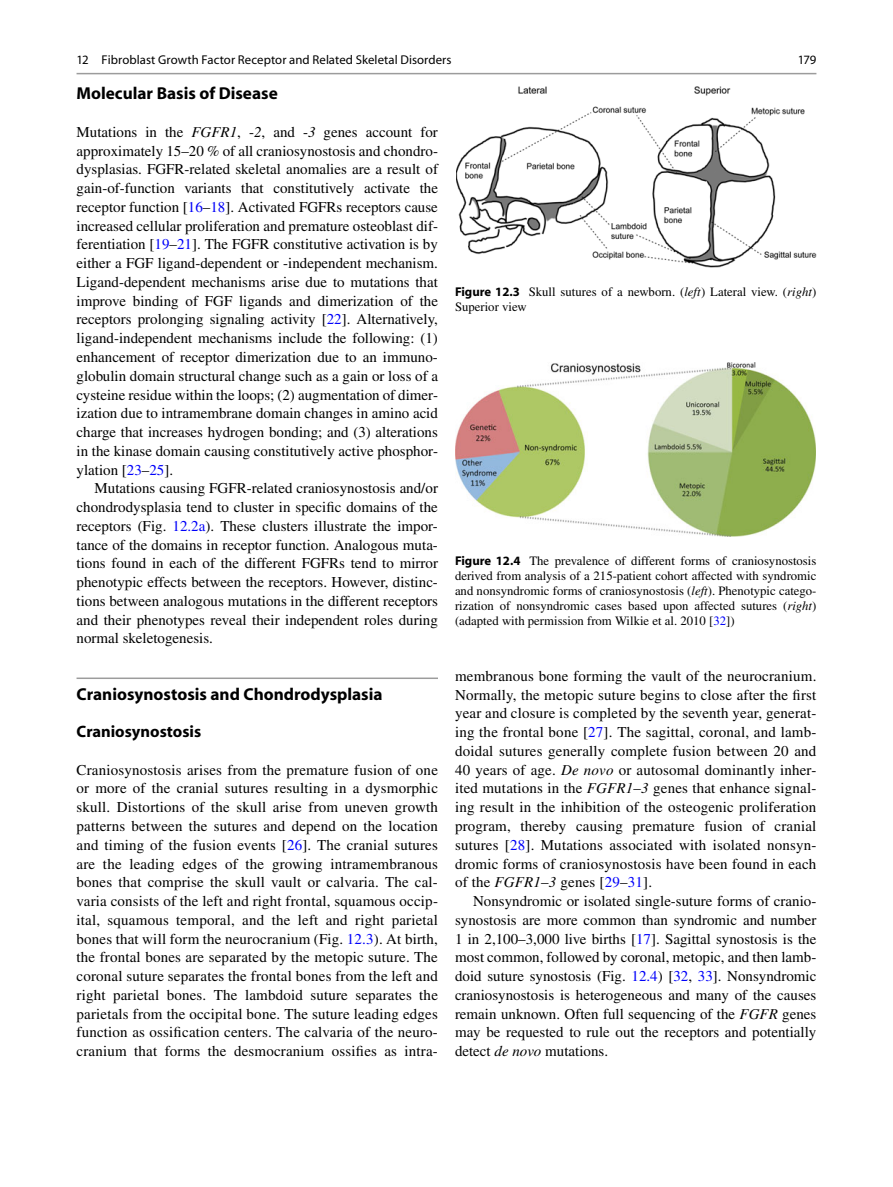
<style>
.page{position:relative;width:893px;height:1187px;background:#fff}
.page>*{position:absolute;margin:0;border:0;box-sizing:border-box;transform-origin:0 0}
.t1{font:700 17.25px "Nkptcm Myriad";color:#000}
.t2{font:700 16.5px "Nkptcm Myriad";color:#000}
.t3{font:15px/18.8px "Hggnyh Times";color:#000;text-align:justify}
.t4{font:12.75px/15px "Hggnyh Times";color:#000}
.t5{font:12.75px "Fqqffg Myriad";letter-spacing:.005em;color:#000}
.s1{font-family:"Xffmys Times";font-style:italic}
.s2{color:#0000fa}
.s3{font-family:"Nkptcm Myriad";font-weight:700}
</style>
<div class="page">
<hr style="left:77px;top:677px;width:361px;height:2px;background:#9c9c9c">
<img style="left:456px;top:87px;width:360px;height:181px">
<img style="left:456px;top:362px;width:360px;height:174px">
<hr style="left:77px;top:73px;width:739px;height:1px;background:#9c9c9c">
<p class="t5" style="left:77px;top:55px;width:377px">12 Fibroblast Growth Factor Receptor and Related Skeletal Disorders</p>
<p class="t5" style="left:798px;top:55px;width:20px">179</p>
<p class="t1" style="left:77px;top:87px;width:203px">Molecular Basis of Disease</p>
<p class="t3" style="left:77px;top:124px;width:363px">Mutations in the <span class="s1">FGFR1</span> , - <span class="s1">2</span> , and - <span class="s1">3</span> genes account for approximately 15–20 % of all craniosynostosis and chondro&shy;dysplasias. FGFR-related skeletal anomalies are a result of gain-of-function variants that constitutively activate the receptor function [ <span class="s2">16</span> – <span class="s2">18</span> ]. Activated FGFRs receptors cause increased cellular proliferation and premature osteoblast dif&shy;ferentiation [ <span class="s2">19</span> – <span class="s2">21</span> ]. The FGFR constitutive activation is by either a FGF ligand-dependent or -independent mechanism.<br>Ligand-dependent mechanisms arise due to mutations that improve binding of FGF ligands and dimerization of the receptors prolonging signaling activity [ <span class="s2">22</span> ]. Alternatively, ligand-independent mechanisms include the following: (1) enhancement of receptor dimerization due to an immuno&shy;globulin domain structural change such as a gain or loss of a cysteine residue within the loops; (2) augmentation of dimer&shy;ization due to intramembrane domain changes in amino acid charge that increases hydrogen bonding; and (3) alterations in the kinase domain causing constitutively active phosphor&shy;ylation [ <span class="s2">23</span> – <span class="s2">25</span> ].</p>
<p class="t3" style="left:77px;top:480px;width:363px;text-indent:18px">Mutations causing FGFR-related craniosynostosis and/or chondrodysplasia tend to cluster in specific domains of the receptors (Fig. <span class="s2">12.2a</span> ). These clusters illustrate the impor&shy;tance of the domains in receptor function. Analogous muta&shy;tions found in each of the different FGFRs tend to mirror phenotypic effects between the receptors. However, distinc&shy;tions between analogous mutations in the different receptors and their phenotypes reveal their independent roles during normal skeletogenesis.</p>
<p class="t1" style="left:77px;top:687px;width:308px">Craniosynostosis and Chondrodysplasia</p>
<p class="t2" style="left:77px;top:725px;width:126px">Craniosynostosis</p>
<p class="t3" style="left:77px;top:761px;width:363px">Craniosynostosis arises from the premature fusion of one or more of the cranial sutures resulting in a dysmorphic skull. Distortions of the skull arise from uneven growth patterns between the sutures and depend on the location and timing of the fusion events [ <span class="s2">26</span> ]. The cranial sutures are the leading edges of the growing intramembranous bones that comprise the skull vault or calvaria. The cal&shy;varia consists of the left and right frontal, squamous occip&shy;ital, squamous temporal, and the left and right parietal bones that will form the neurocranium (Fig. <span class="s2">12.3</span> ). At birth, the frontal bones are separated by the metopic suture. The coronal suture separates the frontal bones from the left and right parietal bones. The lambdoid suture separates the parietals from the occipital bone. The suture leading edges function as ossification centers. The calvaria of the neuro&shy;cranium that forms the desmocranium ossifies as intra-</p>
<p class="t4" style="left:455px;top:286px;width:363px"><span class="s3">Figure 12.3</span> Skull sutures of a newborn. (<span class="s1">left</span>) Lateral view. (<span class="s1">right</span>)<br>Superior view</p>
<p class="t4" style="left:455px;top:554px;width:363px;text-align:justify"><span class="s3">Figure 12.4</span> The prevalence of different forms of craniosynostosis derived from analysis of a 215-patient cohort affected with syndromic and nonsyndromic forms of craniosynostosis ( <span class="s1">left</span> ). Phenotypic catego&shy;rization of nonsyndromic cases based upon affected sutures ( <span class="s1">right</span> ) (adapted with permission from Wilkie et al. 2010 [ <span class="s2">32</span> ])</p>
<p class="t3" style="left:455px;top:668px;width:363px">membranous bone forming the vault of the neurocranium.<br>Normally, the metopic suture begins to close after the first year and closure is completed by the seventh year, generat&shy;ing the frontal bone [ <span class="s2">27</span> ]. The sagittal, coronal, and lamb&shy;doidal sutures generally complete fusion between 20 and 40 years of age. <span class="s1">De novo</span> or autosomal dominantly inher&shy;ited mutations in the <span class="s1">FGFR1</span> – <span class="s1">3</span> genes that enhance signal&shy;ing result in the inhibition of the osteogenic proliferation program, thereby causing premature fusion of cranial sutures [ <span class="s2">28</span> ]. Mutations associated with isolated nonsyn&shy;dromic forms of craniosynostosis have been found in each of the <span class="s1">FGFR1</span> – <span class="s1">3</span> genes [ <span class="s2">29</span> – <span class="s2">31</span> ].</p>
<p class="t3" style="left:455px;top:893px;width:363px;text-indent:18px">Nonsyndromic or isolated single-suture forms of cranio&shy;synostosis are more common than syndromic and number 1 in 2,100–3,000 live births [ <span class="s2">17</span> ]. Sagittal synostosis is the most common, followed by coronal, metopic, and then lamb&shy;doid suture synostosis (Fig. <span class="s2">12.4</span> ) [ <span class="s2">32</span> , <span class="s2">33</span> ]. Nonsyndromic craniosynostosis is heterogeneous and many of the causes remain unknown. Often full sequencing of the <span class="s1">FGFR</span> genes may be requested to rule out the receptors and potentially detect <span class="s1">de novo</span> mutations.</p>
</div>
